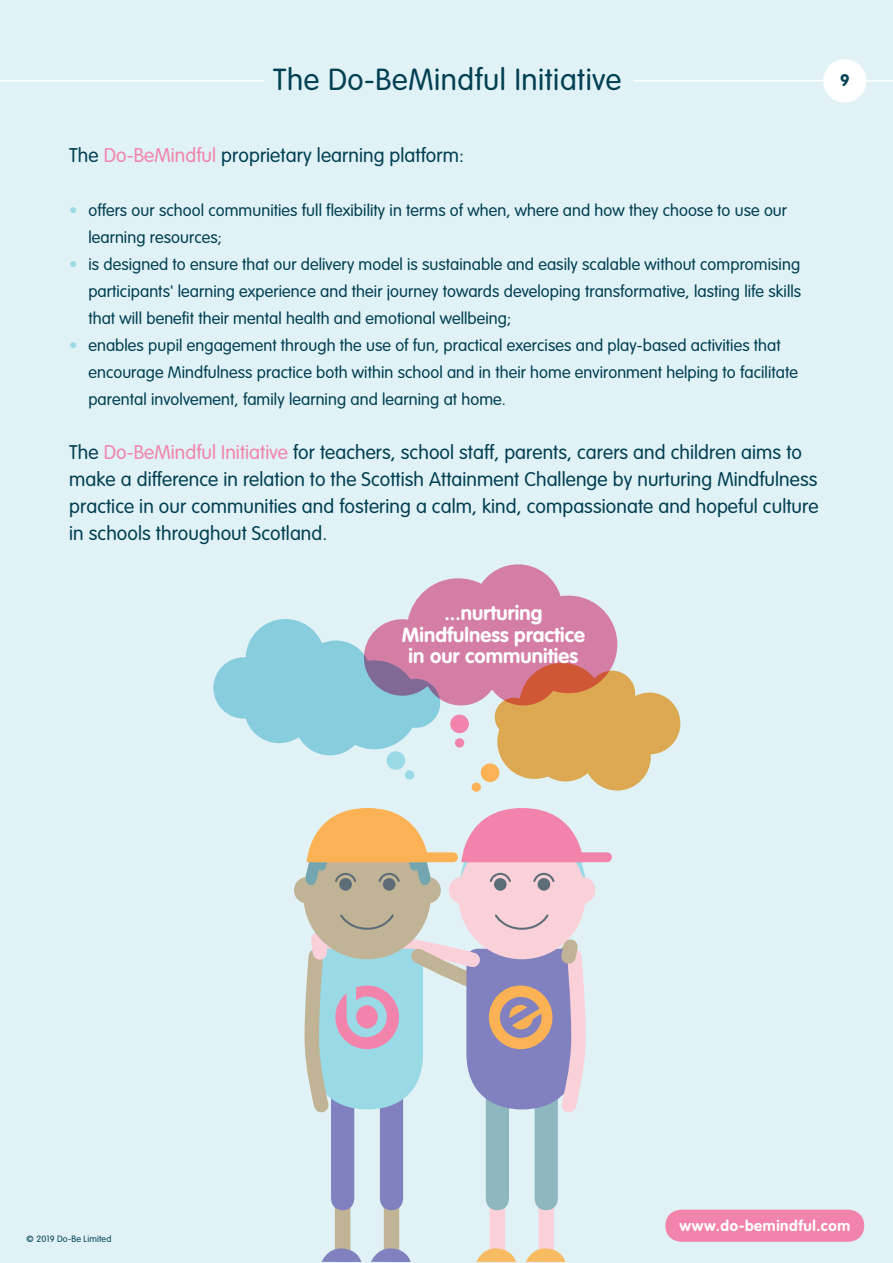
<style>
.page{position:relative;width:893px;height:1263px;background:#fff}
.page>*{position:absolute;margin:0;border:0;box-sizing:border-box;transform-origin:0 0}
.t1{font:300 30px "VAG Rounded";letter-spacing:.02em;color:#013f52}
.t2{font:700 20.25px/21.6px "VAG Rounded";letter-spacing:.005em;color:#fff;text-align:center}
.t3{font:300 19.5px/27px "VAG Rounded";letter-spacing:.005em;color:#013f52}
.t4{font:300 16.5px/27px "VAG Rounded";letter-spacing:.005em;color:#013f52}
.t5{font:700 16.5px "VAG Rounded";color:#013f52}
.t6{font:700 15px "VAG Rounded";letter-spacing:.04em;color:#fff}
.t7{font:300 9px "VAG Rounded";letter-spacing:.02em;color:#013f52}
.s1{color:#f284ac}
.s2{color:#9ad9e6}
</style>
<div class="page">
<div style="left:1px;top:0;width:892px;height:1263px;background:#e0f2f6"></div>
<div style="left:458px;top:832px;width:127px;height:127px;background:#fad1d9;border-radius:50%"></div>
<div style="left:569px;top:877px;width:26px;height:26px;background:#fad1d9;border-radius:50%"></div>
<div style="left:449px;top:877px;width:26px;height:26px;background:#fad1d9;border-radius:50%"></div>
<div style="left:538px;top:878px;width:12px;height:13px;background:#5d6d77;border-radius:50%"></div>
<svg style="left:494px;top:878px;width:13px;height:13px"></svg>
<div style="left:463px;top:852px;width:149px;height:10px;background:#f284ac;border-radius:5px"></div>
<svg style="left:460px;top:808px;width:126px;height:78px"></svg>
<div style="left:303px;top:832px;width:128px;height:127px;background:#c0b396;border-radius:50%"></div>
<div style="left:414px;top:877px;width:27px;height:26px;background:#c0b396;border-radius:50%"></div>
<div style="left:294px;top:877px;width:27px;height:26px;background:#c0b396;border-radius:50%"></div>
<div style="left:383px;top:878px;width:12px;height:13px;background:#5d6d77;border-radius:50%"></div>
<div style="left:339px;top:878px;width:13px;height:13px;background:#5d6d77;border-radius:50%"></div>
<div style="left:309px;top:852px;width:149px;height:10px;background:#fbb254;border-radius:5px"></div>
<svg style="left:305px;top:808px;width:126px;height:78px"></svg>
<svg style="left:304px;top:913px;width:282px;height:349px"></svg>
<svg style="left:213px;top:564px;width:467px;height:226px"></svg>
<div style="left:387px;top:751px;width:18px;height:19px;background:#9ad9e6;border-radius:50%"></div>
<div style="left:405px;top:770px;width:9px;height:9px;background:#9ad9e6;border-radius:50%"></div>
<div style="left:481px;top:763px;width:18px;height:19px;background:#fbb254;border-radius:50%"></div>
<div style="left:472px;top:782px;width:9px;height:10px;background:#fbb254;border-radius:50%"></div>
<div style="left:450px;top:714px;width:19px;height:19px;background:#f284ac;border-radius:50%"></div>
<div style="left:455px;top:738px;width:9px;height:9px;background:#f284ac;border-radius:50%"></div>
<hr style="left:633px;top:80px;width:260px;height:1px;background:#fff">
<hr style="left:0;top:80px;width:264px;height:1px;background:#fff">
<div style="left:824px;top:60px;width:42px;height:42px;background:#fff;border-radius:50%"></div>
<div style="left:823px;top:59px;width:43px;height:44px;border:2px solid #fff;border-radius:50%"></div>
<div style="left:665px;top:1210px;width:199px;height:32px;background:#f284ac"></div>
<p class="t1" style="left:273px;top:62px;width:350px">The Do-BeMindful Initiative</p>
<p class="t5" style="left:840px;top:70px;width:11px">9</p>
<p class="t3" style="left:69px;top:142px;width:396px">The <span class="s1">Do-BeMindful</span> proprietary learning platform:</p>
<p class="t4" style="left:88px;top:197px;width:700px;text-indent:-19px"><span class="s2">•</span> offers our school communities full flexibility in terms of when, where and how they choose to use our learning resources;</p>
<p class="t4" style="left:88px;top:251px;width:714px;text-align:justify;text-indent:-19px"><span class="s2">•</span> is designed to ensure that our delivery model is sustainable and easily scalable without compromising participants' learning experience and their journey towards developing transformative, lasting life skills that will benefit their mental health and emotional wellbeing;</p>
<p class="t4" style="left:88px;top:332px;width:711px;text-indent:-19px"><span class="s2">•</span> enables pupil engagement through the use of fun, practical exercises and play-based activities that encourage Mindfulness practice both within school and in their home environment helping to facilitate parental involvement, family learning and learning at home.</p>
<p class="t3" style="left:69px;top:439px;width:751px">The <span class="s1">Do-BeMindful Initiative</span> for teachers, school staff, parents, carers and children aims to make a difference in relation to the Scottish Attainment Challenge by nurturing Mindfulness practice in our communities and fostering a calm, kind, compassionate and hopeful culture in schools throughout Scotland.</p>
<p class="t7" style="left:27px;top:1234px;width:86px">© 2019 Do-Be Limited</p>
<p class="t2" style="left:402px;top:602px;width:185px">...nurturing<br>Mindfulness practice in our communities</p>
<p class="t6" style="left:680px;top:1217px;width:172px">www.do-bemindful.com</p>
</div>
